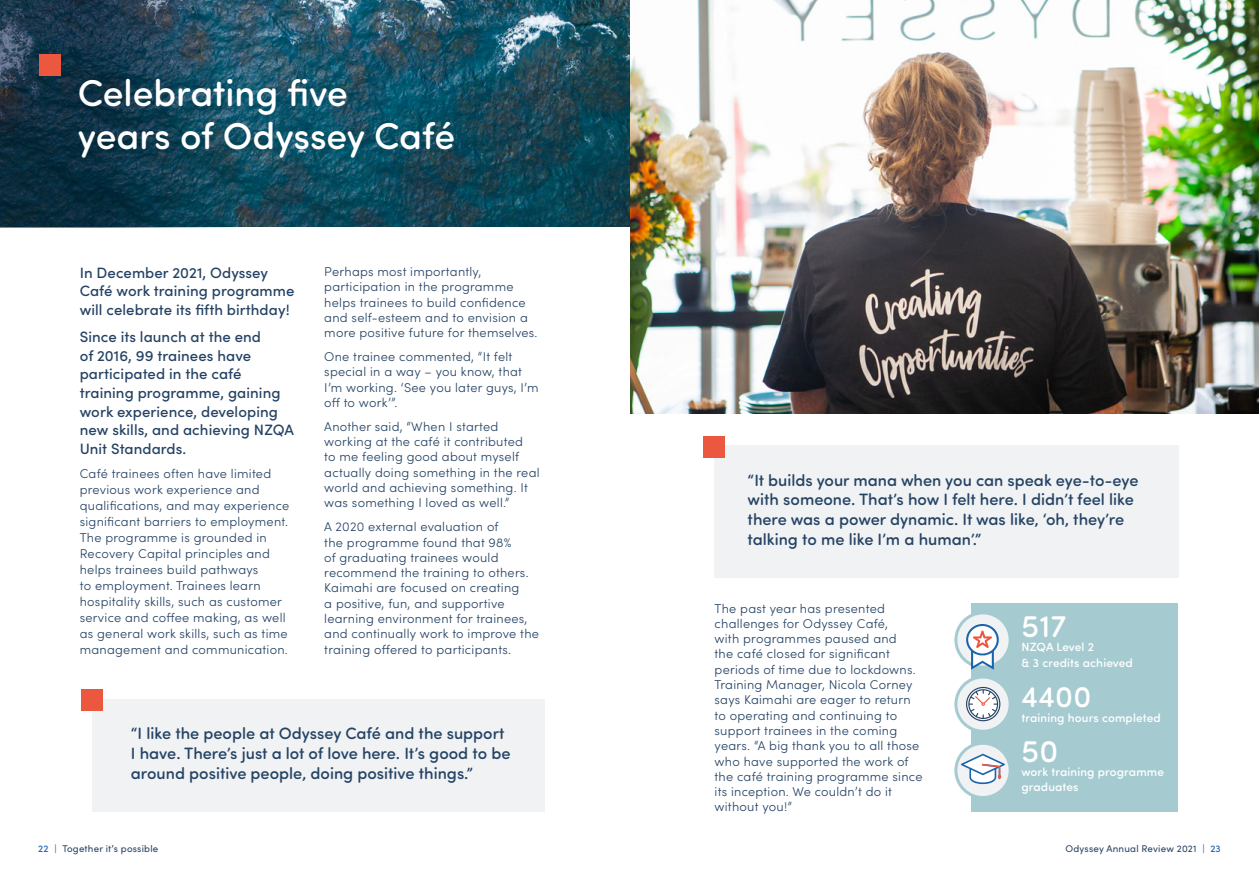
<style>
.page{position:relative;width:1259px;height:893px;background:#fff}
.page>*{position:absolute;margin:0;border:0;box-sizing:border-box;transform-origin:0 0}
.t1{font:500 37.5px/43.5px "Sofia Pro Soft";color:#fff}
.t2{font:500 31.5px "Sofia Pro Soft";color:#fff}
.t3{font:500 30px "Sofia Pro Soft";color:#fff}
.t4{font:500 16.5px/19.8px "Sofia Pro Soft";color:#254364}
.t5{font:500 15px/18.6px "Sofia Pro";letter-spacing:.005em;color:#254364}
.t6{font:300 12.75px/15.3px "Sofia Pro";letter-spacing:.02em;color:#254364}
.t7{font:500 12px/16.2px "Sofia Pro Soft";letter-spacing:.01em;color:#fff}
.t8{font:9.75px "Sofia Pro";letter-spacing:.02em;color:#254364}
.s1{font-weight:500;color:#1a64ae}
.s2{color:#1a64ae}
</style>
<div class="page">
<img style="left:506px;top:0;width:123px;height:227px">
<svg style="left:0;top:0;width:506px;height:227px;background:#17485b"></svg>
<div style="left:971px;top:603px;width:207px;height:209px;background:#a5cbd1"></div>
<div style="left:714px;top:445px;width:464px;height:133px;background:#f0f2f4"></div>
<div style="left:92px;top:699px;width:452px;height:112px;background:#f0f2f4"></div>
<div style="left:703px;top:436px;width:21px;height:21px;background:#eb573f"></div>
<div style="left:81px;top:689px;width:22px;height:22px;background:#eb573f"></div>
<div style="left:39px;top:54px;width:22px;height:22px;background:#eb573f"></div>
<img style="left:630px;top:0;width:629px;height:414px">
<svg style="left:956px;top:613px;width:54px;height:54px"></svg>
<div style="left:954px;top:611px;width:57px;height:58px;border:3px solid #a5cbd1;border-radius:50%"></div>
<svg style="left:956px;top:677px;width:54px;height:54px"></svg>
<div style="left:954px;top:675px;width:57px;height:58px;border:3px solid #a5cbd1;border-radius:50%"></div>
<svg style="left:956px;top:743px;width:54px;height:54px"></svg>
<div style="left:954px;top:742px;width:57px;height:57px;border:3px solid #a5cbd1;border-radius:50%"></div>
<svg style="left:966px;top:624px;width:34px;height:46px"></svg>
<svg style="left:966px;top:687px;width:34px;height:34px"></svg>
<svg style="left:961px;top:754px;width:44px;height:30px"></svg>
<h1 class="t1" style="left:78px;top:68px;width:379px">Celebrating five<br>years of Odyssey Café</h1>
<p class="t5" style="left:80px;top:262px;width:216px">In December 2021, Odyssey<br>Café work training programme will celebrate its fifth birthday!</p>
<p class="t5" style="left:80px;top:327px;width:216px">Since its launch at the end<br>of 2016, 99 trainees have participated in the café training programme, gaining work experience, developing new skills, and achieving NZQA<br>Unit Standards.</p>
<p class="t6" style="left:80px;top:465px;width:211px;line-height:15.9px">Café trainees often have limited previous work experience and qualifications, and may experience significant barriers to employment.<br>The programme is grounded in Recovery Capital principles and helps trainees build pathways<br>to employment. Trainees learn hospitality skills, such as customer service and coffee making, as well as general work skills, such as time management and communication.</p>
<p class="t6" style="left:324px;top:263px;width:215px">Perhaps most importantly, participation in the programme helps trainees to build confidence and self-esteem and to envision a more positive future for themselves.</p>
<p class="t6" style="left:324px;top:348px;width:216px">One trainee commented, “It felt special in a way – you know, that<br>I’m working. ‘See you later guys, I’m off to work’”.</p>
<p class="t6" style="left:324px;top:418px;width:217px">Another said, “When I started working at the café it contributed<br>to me feeling good about myself actually doing something in the real world and achieving something. It was something I loved as well.”</p>
<p class="t6" style="left:324px;top:518px;width:216px">A 2020 external evaluation of<br>the programme found that 98%<br>of graduating trainees would recommend the training to others.<br>Kaimahi are focused on creating<br>a positive, fun, and supportive learning environment for trainees, and continually work to improve the training offered to participants.</p>
<p class="t4" style="left:131px;top:723px;width:381px">“I like the people at Odyssey Café and the support<br>I have. There’s just a lot of love here. It’s good to be around positive people, doing positive things.”</p>
<p class="t8" style="left:38px;top:841px;width:122px"><span class="s1">22</span> <span class="s2">|</span> Together it’s possible</p>
<p class="t4" style="left:747px;top:469px;width:392px">“It builds your mana when you can speak eye-to-eye with someone. That’s how I felt here. I didn’t feel like there was a power dynamic. It was like, ‘oh, they’re talking to me like I’m a human’.”</p>
<p class="t6" style="left:714px;top:600px;width:209px">The past year has presented challenges for Odyssey Café,<br>with programmes paused and<br>the café closed for significant periods of time due to lockdowns.<br>Training Manager, Nicola Corney says Kaimahi are eager to return to operating and continuing to support trainees in the coming years. “A big thank you to all those who have supported the work of the café training programme since its inception. We couldn’t do it without you!”</p>
<h2 class="t2" style="left:1021px;top:603px;width:47px">517</h2>
<p class="t7" style="left:1021px;top:638px;width:113px">NZQA Level 2<br>&amp; 3 credits achieved</p>
<h3 class="t3" style="left:1021px;top:675px;width:71px">4400</h3>
<p class="t7" style="left:1021px;top:709px;width:141px">training hours completed</p>
<h2 class="t2" style="left:1021px;top:728px;width:38px">50</h2>
<p class="t7" style="left:1021px;top:764px;width:144px;line-height:14.4px">work training programme graduates</p>
<p class="t8" style="left:1065px;top:841px;width:157px">Odyssey Annual Review 2021 <span class="s2">|</span> <span class="s1">23</span></p>
</div>
